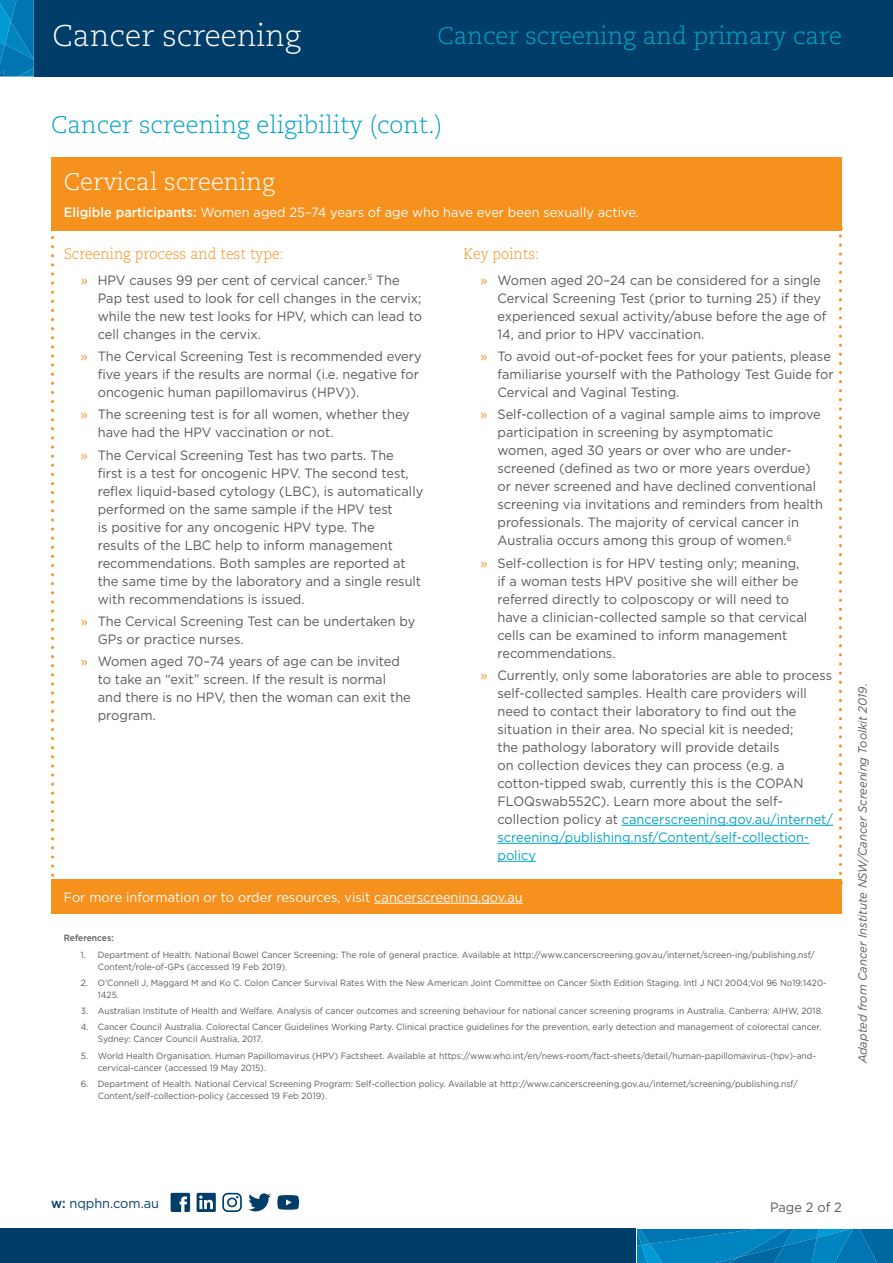
<style>
.page{position:relative;width:893px;height:1263px;background:#fff}
.page>*{position:absolute;margin:0;border:0;box-sizing:border-box;transform-origin:0 0}
.t1{font:300 30px "Caecilia LT Std";color:#fff}
._0_Heading{font:300 24px "Caecilia LT Std";color:#00a3c7}
._0_Heading-2{font:300 24px "Caecilia LT Std";color:#fff}
.t2{font:300 15px "Caecilia LT Std";color:#f6911e;scale:.95 1}
._0_Dot_points_-_leve{font:13.5px/18px "Gotham";color:#57585a;scale:.95 1}
._0_Heading-3{font:13.5px "Gotham";color:#fff;scale:.95 1}
._0_Body{font:13.5px "Gotham";color:#fff;scale:.95 1}
.t3{font:13.5px "Gotham";color:#003d69;scale:.95 1}
._0_Body-2{font:13.5px "Gotham";color:#57585a;scale:.95 1}
._0_Body-3{font:italic 12px "Gotham";color:#57585a;scale:.95 1}
._0_Dot_points_-_leve-2{font:9px/12px "Gotham";color:#57585a;scale:.95 1}
._0_Body-4{font:500 9px "Gotham";color:#57585a;scale:.95 1}
.s1{font-weight:500}
.s2{color:#f6911e}
.s3{color:#00a3c7}
</style>
<div class="page">
<div style="left:0;top:0;width:893px;height:77px;background:#003d69"></div>
<div style="left:0;top:1229px;width:686px;height:34px;background:#003d69"></div>
<svg style="left:637px;top:1229px;width:256px;height:34px;background:#027db8"></svg>
<svg style="left:51px;top:237px;width:3px;height:640px"></svg>
<svg style="left:839px;top:234px;width:3px;height:639px"></svg>
<div style="left:51px;top:157px;width:791px;height:74px;background:#f6911e"></div>
<hr style="left:622px;top:825px;width:211px;height:1px;background:#00a3c7">
<hr style="left:497px;top:843px;width:312px;height:1px;background:#00a3c7">
<hr style="left:497px;top:861px;width:39px;height:1px;background:#00a3c7">
<div style="left:51px;top:879px;width:791px;height:34px;background:#f6911e"></div>
<hr style="left:374px;top:903px;width:149px;height:1px;background:#fff">
<svg style="left:171px;top:1193px;width:19px;height:19px"></svg>
<svg style="left:248px;top:1193px;width:23px;height:18px"></svg>
<svg style="left:222px;top:1193px;width:20px;height:19px"></svg>
<svg style="left:197px;top:1193px;width:19px;height:19px"></svg>
<svg style="left:277px;top:1195px;width:22px;height:15px"></svg>
<svg style="left:0;top:0;width:34px;height:77px;background:#067fba"></svg>
<p class="t1" style="left:52px;top:19px;width:250px">Cancer screening</p>
<p class="_0_Heading" style="left:437px;top:22px;width:406px">Cancer screening and primary care</p>
<p class="_0_Heading" style="left:51px;top:111px;width:393px">Cancer screening eligibility (cont.)</p>
<p class="_0_Heading-2" style="left:64px;top:169px;width:213px">Cervical screening</p>
<p class="_0_Heading-3" style="left:64px;top:203px;width:607px"><span class="s1">Eligible participants:</span> Women aged 25–74 years of age who have ever been sexually active.</p>
<p class="t2" style="left:64px;top:245px;width:233px">Screening process and test type:</p>
<p class="t2" style="left:463px;top:245px;width:81px">Key points:</p>
<p class="_0_Dot_points_-_leve" style="left:98px;top:271px;width:343px;text-indent:-17px"><span class="s2">»</span> HPV causes 99 per cent of cervical cancer.<sup>5</sup> The Pap test used to look for cell changes in the cervix; while the new test looks for HPV, which can lead to cell changes in the cervix.</p>
<p class="_0_Dot_points_-_leve" style="left:98px;top:347px;width:342px;text-indent:-17px"><span class="s2">»</span> The Cervical Screening Test is recommended every five years if the results are normal (i.e. negative for oncogenic human papillomavirus (HPV)).</p>
<p class="_0_Dot_points_-_leve" style="left:98px;top:405px;width:330px;text-indent:-17px"><span class="s2">»</span> The screening test is for all women, whether they have had the HPV vaccination or not.</p>
<p class="_0_Dot_points_-_leve" style="left:98px;top:446px;width:344px;text-indent:-17px"><span class="s2">»</span> The Cervical Screening Test has two parts. The<br>first is a test for oncogenic HPV. The second test, reflex liquid-based cytology (LBC), is automatically performed on the same sample if the HPV test<br>is positive for any oncogenic HPV type. The<br>results of the LBC help to inform management recommendations. Both samples are reported at the same time by the laboratory and a single result with recommendations is issued.</p>
<p class="_0_Dot_points_-_leve" style="left:98px;top:612px;width:336px;text-indent:-17px"><span class="s2">»</span> The Cervical Screening Test can be undertaken by<br>GPs or practice nurses.</p>
<p class="_0_Dot_points_-_leve" style="left:98px;top:652px;width:331px;text-indent:-17px"><span class="s2">»</span> Women aged 70–74 years of age can be invited to take an “exit” screen. If the result is normal and there is no HPV, then the woman can exit the program.</p>
<p class="_0_Dot_points_-_leve" style="left:497px;top:271px;width:348px;text-indent:-17px"><span class="s2">»</span> Women aged 20–24 can be considered for a single Cervical Screening Test (prior to turning 25) if they experienced sexual activity/abuse before the age of 14, and prior to HPV vaccination.</p>
<p class="_0_Dot_points_-_leve" style="left:497px;top:347px;width:355px;text-indent:-17px"><span class="s2">»</span> To avoid out-of-pocket fees for your patients, please familiarise yourself with the Pathology Test Guide for<br>Cervical and Vaginal Testing.</p>
<p class="_0_Dot_points_-_leve" style="left:497px;top:405px;width:344px;text-indent:-17px"><span class="s2">»</span> Self-collection of a vaginal sample aims to improve participation in screening by asymptomatic women, aged 30 years or over who are under&shy;screened (defined as two or more years overdue) or never screened and have declined conventional screening via invitations and reminders from health professionals. The majority of cervical cancer in Australia occurs among this group of women.<sup>6</sup></p>
<p class="_0_Dot_points_-_leve" style="left:497px;top:554px;width:328px;text-indent:-17px"><span class="s2">»</span> Self-collection is for HPV testing only; meaning, if a woman tests HPV positive she will either be referred directly to colposcopy or will need to have a clinician-collected sample so that cervical cells can be examined to inform management recommendations.</p>
<p class="_0_Dot_points_-_leve" style="left:497px;top:666px;width:355px;text-indent:-17px"><span class="s2">»</span> Currently, only some laboratories are able to process self-collected samples. Health care providers will need to contact their laboratory to find out the situation in their area. No special kit is needed;<br>the pathology laboratory will provide details<br>on collection devices they can process (e.g. a cotton-tipped swab, currently this is the COPAN FLOQswab552C). Learn more about the self&shy;collection policy at <span class="s3">cancerscreening.gov.au/internet/ screening/publishing.nsf/Content/self-collection&shy;policy</span></p>
<p class="_0_Body" style="left:64px;top:888px;width:484px">For more information or to order resources, visit cancerscreening.gov.au</p>
<p class="_0_Body-4" style="left:64px;top:932px;width:54px">References:</p>
<p class="_0_Dot_points_-_leve-2" style="left:98px;top:948px;width:756px;text-indent:-17px">1. Department of Health. National Bowel Cancer Screening: The role of general practice. Available at http://www.cancerscreening.gov.au/internet/screen-ing/publishing.nsf/<br>Content/role-of-GPs (accessed 19 Feb 2019).</p>
<p class="_0_Dot_points_-_leve-2" style="left:98px;top:976px;width:769px;text-indent:-17px">2. O’Connell J, Maggard M and Ko C. Colon Cancer Survival Rates With the New American Joint Committee on Cancer Sixth Edition Staging. Intl J NCI 2004;Vol 96 No19:1420-<br>1425.</p>
<p class="_0_Dot_points_-_leve-2" style="left:81px;top:1005px;width:783px">3. Australian Institute of Health and Welfare. Analysis of cancer outcomes and screening behaviour for national cancer screening programs in Australia. Canberra: AIHW, 2018.</p>
<p class="_0_Dot_points_-_leve-2" style="left:98px;top:1021px;width:763px;text-indent:-17px">4. Cancer Council Australia. Colorectal Cancer Guidelines Working Party. Clinical practice guidelines for the prevention, early detection and management of colorectal cancer.<br>Sydney: Cancer Council Australia, 2017.</p>
<p class="_0_Dot_points_-_leve-2" style="left:98px;top:1049px;width:757px;text-indent:-17px">5. World Health Organisation. Human Papillomavirus (HPV) Factsheet. Available at https://www.who.int/en/news-room/fact-sheets/detail/human-papillomavirus-(hpv)-and&shy;cervical-cancer (accessed 19 May 2015).</p>
<p class="_0_Dot_points_-_leve-2" style="left:98px;top:1077px;width:738px;text-indent:-17px">6. Department of Health. National Cervical Screening Program: Self-collection policy. Available at http://www.cancerscreening.gov.au/internet/screening/publishing.nsf/<br>Content/self-collection-policy (accessed 19 Feb 2019).</p>
<p class="_0_Body-3" style="left:855px;top:1063px;width:401px;rotate:-90deg">Adapted from Cancer Institute NSW/Cancer Screening Toolkit 2019.</p>
<p class="t3" style="left:51px;top:1194px;width:115px"><span class="s1">w:</span> nqphn.com.au</p>
<p class="_0_Body-2" style="left:770px;top:1198px;width:77px">Page 2 of 2</p>
</div>
